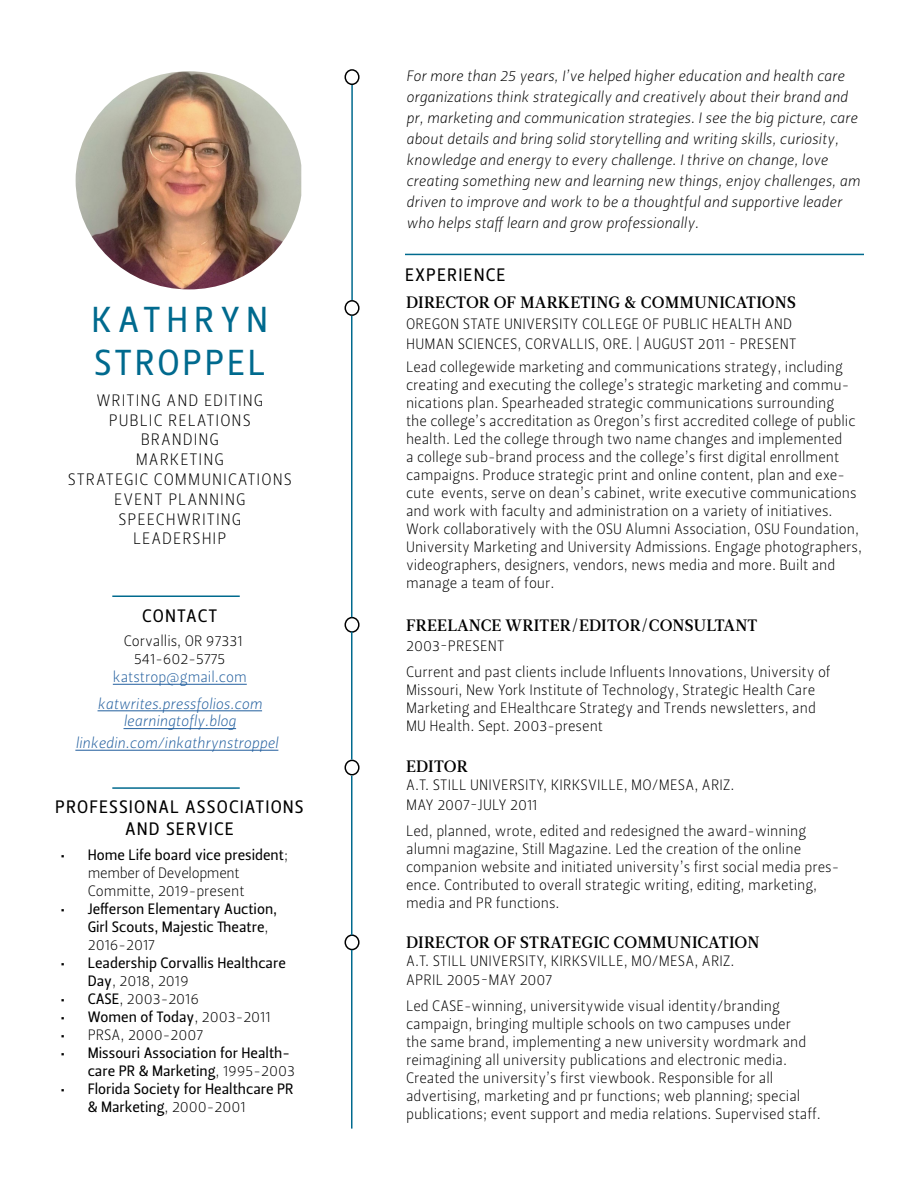
<style>
.page{position:relative;width:918px;height:1188px;background:#fff}
.page>*{position:absolute;margin:0;border:0;box-sizing:border-box;transform-origin:0 0}
.t1{font:36px/43.2px "Leitura Sans Grot 2";letter-spacing:.075em;color:#006a8e}
.t2{font:18px/21.6px "Leitura Sans Grot 2";letter-spacing:.06em;color:#000;text-align:center}
.t3{font:16.5px/19.8px "Leitura Sans Grot 1";letter-spacing:.06em;color:#000;text-align:center}
.t4{font:16.5px "Leitura News Roman 3";letter-spacing:.015em;color:#000}
.t5{font:15px/18px "Leitura Sans Grot 1";color:#000}
.t6{font:15px/21px "Leitura Sans Italic 1";color:#000}
.t7{font:15px/18px "Leitura Sans Grot 2";color:#000}
.t8{font:15px/17.9px "Leitura Sans Italic 1";color:#215e9e;text-align:center}
.t9{font:15px "Leitura Sans Grot 1";color:#215e9e}
.s1{font-family:"Leitura Sans Grot 1"}
.s2{font-family:"Leitura Sans Grot 2"}
</style>
<div class="page">
<img style="left:76px;top:71px;width:225px;height:218px">
<hr style="left:75px;top:750px;width:203px;height:1px;background:#215e9e">
<hr style="left:124px;top:728px;width:112px;height:1px;background:#215e9e">
<hr style="left:98px;top:710px;width:164px;height:1px;background:#215e9e">
<hr style="left:113px;top:684px;width:134px;height:1px;background:#215e9e">
<hr style="left:351px;top:84px;width:2px;height:216px;background:#006a8e">
<div style="left:345px;top:69px;width:15px;height:16px;border:2px solid #000;border-radius:50%"></div>
<div style="left:345px;top:760px;width:15px;height:16px;border:2px solid #000;border-radius:50%"></div>
<div style="left:345px;top:617px;width:15px;height:16px;border:2px solid #000;border-radius:50%"></div>
<div style="left:345px;top:300px;width:15px;height:16px;border:2px solid #000;border-radius:50%"></div>
<div style="left:345px;top:934px;width:15px;height:16px;border:2px solid #000;border-radius:50%"></div>
<hr style="left:351px;top:316px;width:1px;height:301px;background:#006a8e">
<hr style="left:351px;top:632px;width:1px;height:128px;background:#006a8e">
<hr style="left:351px;top:776px;width:1px;height:159px;background:#006a8e">
<hr style="left:351px;top:950px;width:1px;height:179px;background:#006a8e">
<hr style="left:112px;top:596px;width:128px;height:1px;background:#006a8e">
<hr style="left:112px;top:787px;width:128px;height:2px;background:#006a8e">
<hr style="left:405px;top:254px;width:459px;height:1px;background:#006a8e">
<h1 class="t1" style="left:92px;top:299px;width:178px">KATHRYN<br>STROPPEL</h1>
<p class="t3" style="left:68px;top:390px;width:225px">WRITING AND EDITING<br>PUBLIC RELATIONS<br>BRANDING<br>MARKETING<br>STRATEGIC COMMUNICATIONS<br>EVENT PLANNING<br>SPEECHWRITING<br>LEADERSHIP</p>
<p class="t2" style="left:142px;top:605px;width:77px">CONTACT</p>
<p class="t5" style="left:124px;top:632px;width:120px;text-align:center">Corvallis, OR 97331<br>541-602-5775</p>
<p class="t9" style="left:113px;top:666px;width:135px">katstrop@gmail.com</p>
<p class="t8" style="left:98px;top:695px;width:166px">katwrites.pressfolios.com learningtofly.blog</p>
<p class="t8" style="left:75px;top:734px;width:205px">linkedin.com/inkathrynstroppel</p>
<p class="t2" style="left:55px;top:796px;width:250px">PROFESSIONAL ASSOCIATIONS<br>AND SERVICE</p>
<p class="t7" style="left:61px;top:846px;width:229px">• Home Life board vice president<span class="s1">;</span></p>
<p class="t5" style="left:88px;top:864px;width:158px">member of Development<br>Committe, 2019-present</p>
<p class="t7" style="left:88px;top:900px;width:191px;text-indent:-27px">• Jefferson Elementary Auction,<br>Girl Scouts, Majestic Theatre<span class="s1">,</span></p>
<p class="t5" style="left:88px;top:936px;width:69px">2016-2017</p>
<p class="t7" style="left:61px;top:954px;width:227px">• Leadership Corvallis Healthcare</p>
<p class="t5" style="left:88px;top:972px;width:103px"><span class="s2">Day</span>, 2018, 2019</p>
<p class="t5" style="left:61px;top:990px;width:140px"><span class="s2">• CASE</span>, 2003-2016</p>
<p class="t7" style="left:61px;top:1008px;width:211px">• Women of Today<span class="s1">, 2003-2011</span></p>
<p class="t5" style="left:61px;top:1026px;width:144px">• PRSA, 2000-2007</p>
<p class="t7" style="left:88px;top:1044px;width:209px;text-indent:-27px">• Missouri Association for Health&shy;care PR &amp; Marketing<span class="s1">, 1995-2003</span></p>
<p class="t7" style="left:88px;top:1080px;width:207px;text-indent:-27px">• Florida Society for Healthcare PR &amp; Marketing<span class="s1">, 2000-2001</span></p>
<p class="t6" style="left:406px;top:66px;width:456px">For more than 25 years, I’ve helped higher education and health care organizations think strategically and creatively about their brand and pr, marketing and communication strategies. I see the big picture, care about details and bring solid storytelling and writing skills, curiosity, knowledge and energy to every challenge. I thrive on change, love creating something new and learning new things, enjoy challenges, am driven to improve and work to be a thoughtful and supportive leader who helps staff learn and grow professionally.</p>
<p class="t2" style="left:405px;top:264px;width:102px">EXPERIENCE</p>
<p class="t4" style="left:406px;top:291px;width:391px">DIRECTOR OF MARKETING &amp; COMMUNICATIONS</p>
<p class="t5" style="left:406px;top:314px;width:392px;line-height:19.8px">OREGON STATE UNIVERSITY COLLEGE OF PUBLIC HEALTH AND<br>HUMAN SCIENCES, CORVALLIS, ORE. | AUGUST 2011 - PRESENT</p>
<p class="t5" style="left:406px;top:358px;width:457px">Lead collegewide marketing and communications strategy, including creating and executing the college’s strategic marketing and commu&shy;nications plan. Spearheaded strategic communications surrounding<br>the college’s accreditation as Oregon’s first accredited college of public health. Led the college through two name changes and implemented<br>a college sub-brand process and the college’s first digital enrollment campaigns. Produce strategic print and online content, plan and exe&shy;cute events, serve on dean’s cabinet, write executive communications and work with faculty and administration on a variety of initiatives.<br>Work collaboratively with the OSU Alumni Association, OSU Foundation, University Marketing and University Admissions. Engage photographers, videographers, designers, vendors, news media and more. Built and manage a team of four.</p>
<p class="t4" style="left:406px;top:614px;width:353px">FREELANCE WRITER/EDITOR/CONSULTANT</p>
<p class="t5" style="left:406px;top:633px;width:426px;line-height:26.1px">2003-PRESENT<br>Current and past clients include Influents Innovations, University of</p>
<p class="t5" style="left:406px;top:681px;width:411px;text-align:justify">Missouri, New York Institute of Technology, Strategic Health Care Marketing and EHealthcare Strategy and Trends newsletters, and MU Health. Sept. 2003-present</p>
<p class="t4" style="left:406px;top:755px;width:63px">EDITOR</p>
<p class="t5" style="left:406px;top:775px;width:330px;line-height:19.8px">A.T. STILL UNIVERSITY, KIRKSVILLE, MO/MESA, ARIZ.<br>MAY 2007-JULY 2011</p>
<p class="t5" style="left:406px;top:822px;width:435px">Led, planned, wrote, edited and redesigned the award-winning alumni magazine, Still Magazine. Led the creation of the online companion website and initiated university’s first social media pres&shy;ence. Contributed to overall strategic writing, editing, marketing, media and PR functions.</p>
<p class="t4" style="left:406px;top:931px;width:355px">DIRECTOR OF STRATEGIC COMMUNICATION</p>
<p class="t5" style="left:406px;top:951px;width:330px;line-height:19.8px">A.T. STILL UNIVERSITY, KIRKSVILLE, MO/MESA, ARIZ.<br>APRIL 2005-MAY 2007</p>
<p class="t5" style="left:406px;top:997px;width:416px">Led CASE-winning, universitywide visual identity/branding campaign, bringing multiple schools on two campuses under<br>the same brand, implementing a new university wordmark and reimagining all university publications and electronic media.<br>Created the university’s first viewbook. Responsible for all advertising, marketing and pr functions; web planning; special publications; event support and media relations. Supervised staff.</p>
</div>
